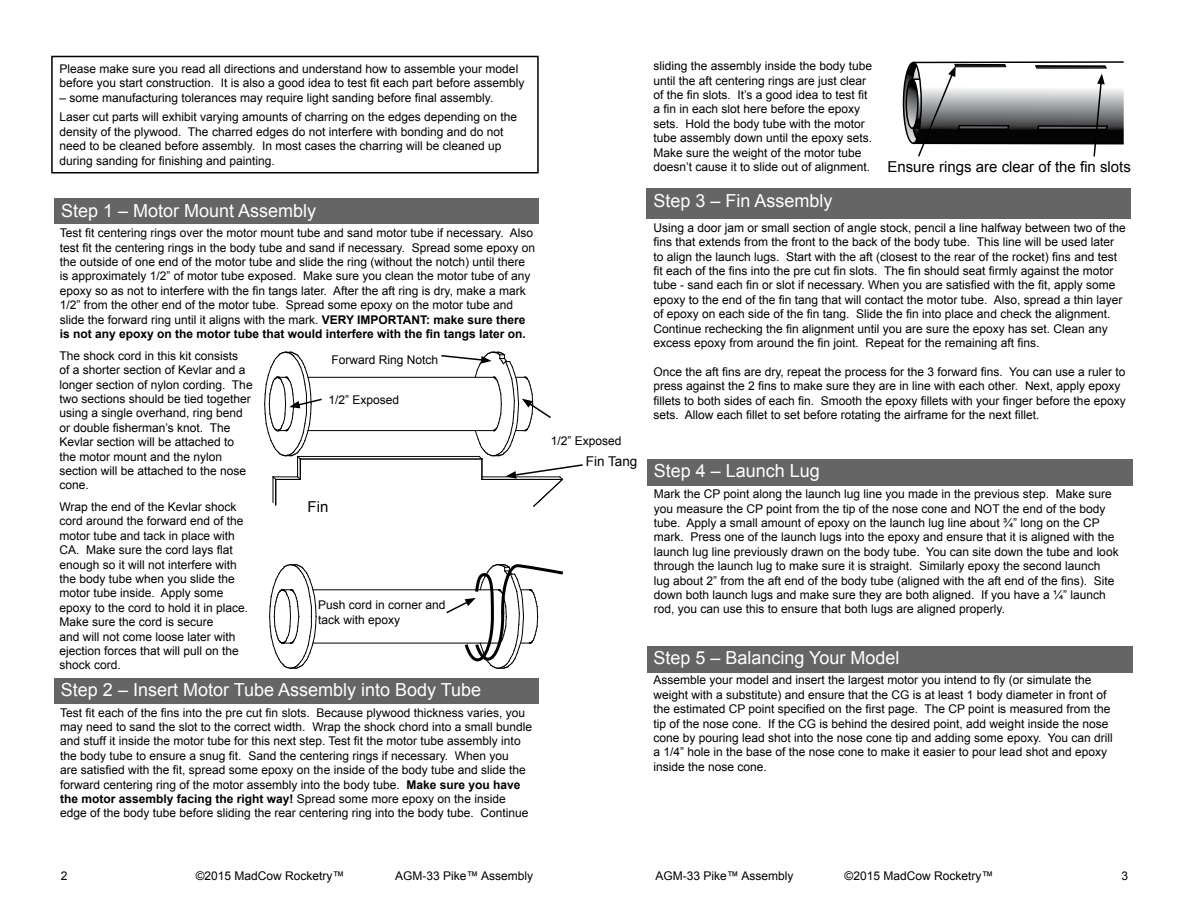
<style>
.page{position:relative;width:1188px;height:918px;background:#fff}
.page>*{position:absolute;margin:0;border:0;box-sizing:border-box;transform-origin:0 0}
.t1{font:18px "Arial";color:#fff}
.t2{font:15px "Arial";color:#000}
.t3{font:13.5px "Arial";color:#000}
.t4{font:12px/14.4px "Arial";color:#000}
.s1{font-weight:700}
</style>
<div class="page">
<div style="left:51px;top:56px;width:488px;height:118px;border:2px solid #000"></div>
<div style="left:54px;top:199px;width:485px;height:25px;background:#656565"></div>
<div style="left:54px;top:678px;width:485px;height:25px;background:#656565"></div>
<div style="left:647px;top:189px;width:484px;height:30px;background:#656565"></div>
<div style="left:647px;top:646px;width:486px;height:27px;background:#656565"></div>
<hr style="left:300px;top:459px;width:182px;height:1px;background:#000">
<hr style="left:298px;top:456px;width:181px;height:1px;background:#000">
<hr style="left:308px;top:377px;width:186px;height:1px;background:#000">
<hr style="left:308px;top:430px;width:186px;height:1px;background:#000">
<svg style="left:264px;top:352px;width:59px;height:153px"></svg>
<svg style="left:440px;top:352px;width:143px;height:155px"></svg>
<svg style="left:269px;top:564px;width:47px;height:105px"></svg>
<hr style="left:313px;top:590px;width:185px;height:1px;background:#000">
<hr style="left:313px;top:643px;width:185px;height:1px;background:#000">
<svg style="left:445px;top:564px;width:118px;height:105px"></svg>
<div style="left:647px;top:459px;width:486px;height:27px;background:#656565"></div>
<div style="left:903px;top:62px;width:21px;height:82px;border:2px solid #000;border-radius:50%"></div>
<svg style="left:904px;top:61px;width:220px;height:96px"></svg>
<p class="t4" style="left:59px;top:61px;width:466px">Please make sure you read all directions and understand how to assemble your model before you start construction. It is also a good idea to test fit each part before assembly</p>
<p class="t4" style="left:59px;top:88px;width:459px;line-height:19.8px">– some manufacturing tolerances may require light sanding before final assembly.<br>Laser cut parts will exhibit varying amounts of charring on the edges depending on the</p>
<p class="t4" style="left:59px;top:124px;width:446px">density of the plywood. The charred edges do not interfere with bonding and do not need to be cleaned before assembly. In most cases the charring will be cleaned up during sanding for finishing and painting.</p>
<h1 class="t1" style="left:61px;top:199px;width:257px">Step 1 – Motor Mount Assembly</h1>
<p class="t4" style="left:60px;top:226px;width:477px">Test fit centering rings over the motor mount tube and sand motor tube if necessary. Also test fit the centering rings in the body tube and sand if necessary. Spread some epoxy on the outside of one end of the motor tube and slide the ring (without the notch) until there is approximately 1/2” of motor tube exposed. Make sure you clean the motor tube of any epoxy so as not to interfere with the fin tangs later. After the aft ring is dry, make a mark 1/2” from the other end of the motor tube. Spread some epoxy on the motor tube and slide the forward ring until it aligns with the mark. <span class="s1">VERY IMPORTANT: make sure there is not any epoxy on the motor tube that would interfere with the fin tangs later on.</span></p>
<p class="t4" style="left:59px;top:349px;width:195px">The shock cord in this kit consists<br>of a shorter section of Kevlar and a longer section of nylon cording. The two sections should be tied together using a single overhand, ring bend or double fisherman’s knot. The<br>Kevlar section will be attached to the motor mount and the nylon section will be attached to the nose cone.</p>
<p class="t4" style="left:59px;top:500px;width:190px">Wrap the end of the Kevlar shock cord around the forward end of the motor tube and tack in place with<br>CA. Make sure the cord lays flat enough so it will not interfere with the body tube when you slide the motor tube inside. Apply some epoxy to the cord to hold it in place.<br>Make sure the cord is secure<br>and will not come loose later with ejection forces that will pull on the shock cord.</p>
<p class="t4" style="left:332px;top:352px;width:108px">Forward Ring Notch</p>
<p class="t4" style="left:329px;top:393px;width:72px">1/2” Exposed</p>
<p class="t2" style="left:308px;top:496px;width:22px">Fin</p>
<p class="t4" style="left:318px;top:598px;width:129px">Push cord in corner and tack with epoxy</p>
<h1 class="t1" style="left:61px;top:678px;width:422px">Step 2 – Insert Motor Tube Assembly into Body Tube</h1>
<p class="t4" style="left:60px;top:705px;width:474px">Test fit each of the fins into the pre cut fin slots. Because plywood thickness varies, you may need to sand the slot to the correct width. Wrap the shock chord into a small bundle and stuff it inside the motor tube for this next step. Test fit the motor tube assembly into the body tube to ensure a snug fit. Sand the centering rings if necessary. When you<br>are satisfied with the fit, spread some epoxy on the inside of the body tube and slide the forward centering ring of the motor assembly into the body tube. <span class="s1">Make sure you have the motor assembly facing the right way!</span> Spread some more epoxy on the inside edge of the body tube before sliding the rear centering ring into the body tube. Continue</p>
<p class="t4" style="left:551px;top:434px;width:72px">1/2” Exposed</p>
<p class="t3" style="left:586px;top:453px;width:53px">Fin Tang</p>
<p class="t4" style="left:653px;top:59px;width:220px">sliding the assembly inside the body tube until the aft centering rings are just clear of the fin slots. It’s a good idea to test fit a fin in each slot here before the epoxy sets. Hold the body tube with the motor tube assembly down until the epoxy sets.<br>Make sure the weight of the motor tube doesn’t cause it to slide out of alignment.</p>
<h1 class="t1" style="left:653px;top:189px;width:181px">Step 3 – Fin Assembly</h1>
<p class="t4" style="left:653px;top:221px;width:474px">Using a door jam or small section of angle stock, pencil a line halfway between two of the fins that extends from the front to the back of the body tube. This line will be used later to align the launch lugs. Start with the aft (closest to the rear of the rocket) fins and test fit each of the fins into the pre cut fin slots. The fin should seat firmly against the motor tube - sand each fin or slot if necessary. When you are satisfied with the fit, apply some epoxy to the end of the fin tang that will contact the motor tube. Also, spread a thin layer of epoxy on each side of the fin tang. Slide the fin into place and check the alignment.<br>Continue rechecking the fin alignment until you are sure the epoxy has set. Clean any excess epoxy from around the fin joint. Repeat for the remaining aft fins.</p>
<p class="t4" style="left:653px;top:365px;width:474px">Once the aft fins are dry, repeat the process for the 3 forward fins. You can use a ruler to press against the 2 fins to make sure they are in line with each other. Next, apply epoxy fillets to both sides of each fin. Smooth the epoxy fillets with your finger before the epoxy sets. Allow each fillet to set before rotating the airframe for the next fillet.</p>
<p class="t2" style="left:887px;top:157px;width:245px">Ensure rings are clear of the fin slots</p>
<h1 class="t1" style="left:654px;top:459px;width:168px">Step 4 – Launch Lug</h1>
<p class="t4" style="left:654px;top:487px;width:466px">Mark the CP point along the launch lug line you made in the previous step. Make sure you measure the CP point from the tip of the nose cone and NOT the end of the body tube. Apply a small amount of epoxy on the launch lug line about ¾” long on the CP mark. Press one of the launch lugs into the epoxy and ensure that it is aligned with the launch lug line previously drawn on the body tube. You can site down the tube and look through the launch lug to make sure it is straight. Similarly epoxy the second launch lug about 2” from the aft end of the body tube (aligned with the aft end of the fins). Site down both launch lugs and make sure they are both aligned. If you have a ¼” launch rod, you can use this to ensure that both lugs are aligned properly.</p>
<h1 class="t1" style="left:653px;top:646px;width:248px">Step 5 – Balancing Your Model</h1>
<p class="t4" style="left:653px;top:673px;width:461px">Assemble your model and insert the largest motor you intend to fly (or simulate the weight with a substitute) and ensure that the CG is at least 1 body diameter in front of the estimated CP point specified on the first page. The CP point is measured from the tip of the nose cone. If the CG is behind the desired point, add weight inside the nose cone by pouring lead shot into the nose cone tip and adding some epoxy. You can drill a 1/4” hole in the base of the nose cone to make it easier to pour lead shot and epoxy inside the nose cone.</p>
<p class="t4" style="left:61px;top:869px;width:8px">2</p>
<p class="t4" style="left:196px;top:869px;width:150px">©2015 MadCow Rocketry™</p>
<p class="t4" style="left:395px;top:869px;width:140px">AGM-33 Pike™ Assembly</p>
<p class="t4" style="left:656px;top:869px;width:140px">AGM-33 Pike™ Assembly</p>
<p class="t4" style="left:845px;top:869px;width:150px">©2015 MadCow Rocketry™</p>
<p class="t4" style="left:1121px;top:869px;width:8px">3</p>
</div>
